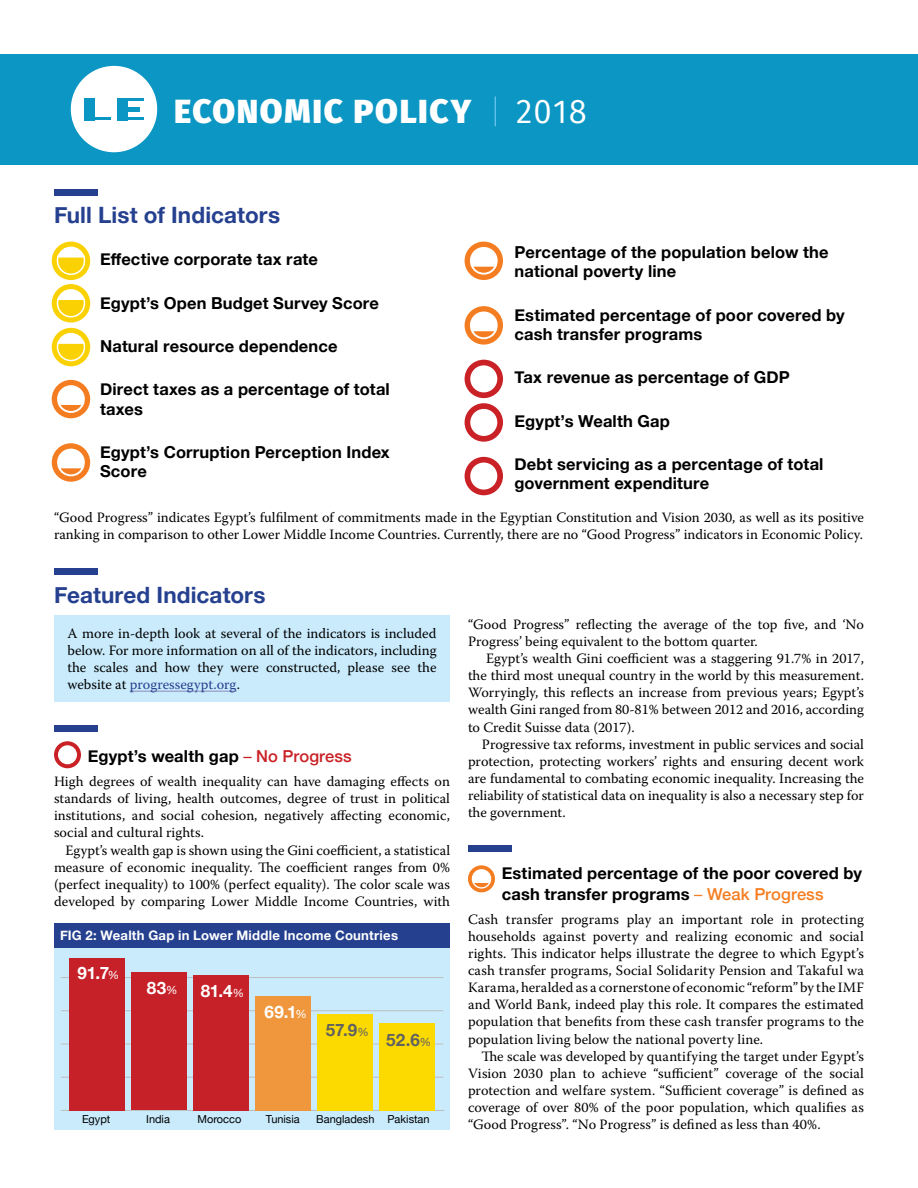
<style>
.page{position:relative;width:918px;height:1188px;background:#fff}
.page>*{position:absolute;margin:0;border:0;box-sizing:border-box;transform-origin:0 0}
.t1{font:800 33px "Fira Sans";letter-spacing:.05em;color:#fff}
.t2{font:700 22.5px "Helvetica Neue";letter-spacing:.005em;color:#25408f}
.t3{font:700 17.1px "Helvetica Neue";color:#fff}
.t4{font:700 17.1px "Helvetica Neue";color:#606161}
.t5{font:700 16.5px/19.5px "Helvetica Neue";letter-spacing:.01em;color:#000}
.t6{font:14.25px/17.1px "Warnock Pro";color:#000;text-align:justify}
.t7{font:700 13.2px "Helvetica Neue";letter-spacing:.02em;color:#fff}
.t8{font:10.95px "Helvetica Neue";color:#000}
.s1{font-weight:300;color:#70caf3}
.s2{font-weight:400}
.s3{color:#25408f}
.s4{font-weight:400;color:#c92126}
.s5{font-weight:500;color:#c92126}
.s6{font-weight:400;font-size:11.4px}
.s7{font-weight:400;color:#f57d21}
.s8{font-weight:500;color:#f57d21}
</style>
<div class="page">
<div style="left:54px;top:936px;width:396px;height:194px;background:#c9ebfc"></div>
<div style="left:54px;top:615px;width:396px;height:87px;background:#c9ebfc"></div>
<div style="left:0;top:54px;width:918px;height:110px;background:#0b96c3"></div>
<div style="left:71px;top:66px;width:86px;height:86px;background:#fff;border-radius:50%"></div>
<div style="left:52px;top:242px;width:38px;height:38px;background:#fad103;border-radius:50%"></div>
<svg style="left:56px;top:246px;width:30px;height:30px"></svg>
<div style="left:52px;top:284px;width:38px;height:39px;background:#fad103;border-radius:50%"></div>
<svg style="left:56px;top:288px;width:30px;height:30px"></svg>
<div style="left:52px;top:328px;width:38px;height:38px;background:#fad103;border-radius:50%"></div>
<svg style="left:56px;top:332px;width:30px;height:30px"></svg>
<div style="left:52px;top:380px;width:38px;height:38px;background:#f57d21;border-radius:50%"></div>
<svg style="left:56px;top:384px;width:30px;height:30px"></svg>
<div style="left:52px;top:443px;width:38px;height:39px;background:#f57d21;border-radius:50%"></div>
<svg style="left:56px;top:448px;width:30px;height:29px"></svg>
<div style="left:465px;top:242px;width:38px;height:38px;background:#f57d21;border-radius:50%"></div>
<svg style="left:469px;top:246px;width:30px;height:30px"></svg>
<div style="left:465px;top:306px;width:38px;height:39px;background:#f57d21;border-radius:50%"></div>
<svg style="left:469px;top:311px;width:30px;height:29px"></svg>
<div style="left:465px;top:360px;width:38px;height:38px;background:#c92126;border-radius:50%"></div>
<div style="left:471px;top:366px;width:25px;height:25px;background:#fff;border-radius:50%"></div>
<div style="left:470px;top:365px;width:27px;height:27px;border:2px solid #fff;border-radius:50%"></div>
<svg style="left:465px;top:403px;width:38px;height:39px"></svg>
<div style="left:471px;top:410px;width:25px;height:25px;background:#fff;border-radius:50%"></div>
<div style="left:470px;top:409px;width:27px;height:27px;border:2px solid #fff;border-radius:50%"></div>
<div style="left:465px;top:457px;width:38px;height:38px;background:#c92126;border-radius:50%"></div>
<div style="left:471px;top:464px;width:25px;height:25px;background:#fff;border-radius:50%"></div>
<div style="left:470px;top:463px;width:27px;height:27px;border:2px solid #fff;border-radius:50%"></div>
<div style="left:468px;top:845px;width:43px;height:6px;background:#25408f"></div>
<hr style="left:61px;top:1110px;width:383px;height:1px;background:#bcbec0">
<hr style="left:61px;top:1077px;width:382px;height:1px;background:#bcbec0">
<hr style="left:61px;top:1044px;width:382px;height:1px;background:#bcbec0">
<hr style="left:61px;top:1010px;width:382px;height:1px;background:#bcbec0">
<hr style="left:61px;top:977px;width:382px;height:1px;background:#bcbec0">
<div style="left:379px;top:1023px;width:56px;height:87px;background:#fcda00"></div>
<div style="left:317px;top:1014px;width:56px;height:96px;background:#fcda00"></div>
<div style="left:255px;top:996px;width:56px;height:114px;background:#f0973e"></div>
<div style="left:193px;top:975px;width:56px;height:135px;background:#c62128"></div>
<div style="left:131px;top:973px;width:56px;height:137px;background:#c62128"></div>
<div style="left:69px;top:958px;width:56px;height:152px;background:#c62128"></div>
<hr style="left:130px;top:691px;width:107px;height:1px;background:#8889ba">
<div style="left:54px;top:725px;width:43px;height:7px;background:#25408f"></div>
<svg style="left:54px;top:741px;width:27px;height:27px"></svg>
<div style="left:59px;top:746px;width:17px;height:18px;background:#fff;border-radius:50%"></div>
<div style="left:58px;top:745px;width:19px;height:19px;border:1px solid #fff;border-radius:50%"></div>
<div style="left:468px;top:865px;width:27px;height:27px;background:#f57d21;border-radius:50%"></div>
<svg style="left:471px;top:868px;width:21px;height:21px"></svg>
<div style="left:54px;top:568px;width:43px;height:7px;background:#25408f"></div>
<div style="left:54px;top:189px;width:43px;height:7px;background:#25408f"></div>
<div style="left:54px;top:924px;width:396px;height:24px;background:#25408f"></div>
<div style="left:118px;top:98px;width:10px;height:22px;background:#0b96c3"></div>
<div style="left:84px;top:98px;width:10px;height:22px;background:#0b96c3"></div>
<hr style="left:85px;top:117px;width:26px;height:3px;background:#0b96c3">
<hr style="left:118px;top:117px;width:26px;height:3px;background:#0b96c3">
<hr style="left:118px;top:98px;width:26px;height:3px;background:#0b96c3">
<hr style="left:118px;top:107px;width:21px;height:4px;background:#0b96c3">
<h1 class="t1" style="left:174px;top:81px;width:414px">ECONOMIC POLICY <span class="s1">|</span> <span class="s2">2018</span></h1>
<h2 class="t2" style="left:54px;top:198px;width:228px">Full List of Indicators</h2>
<p class="t5" style="left:100px;top:250px;width:220px">Effective corporate tax rate</p>
<p class="t5" style="left:100px;top:293px;width:281px">Egypt’s Open Budget Survey Score</p>
<p class="t5" style="left:100px;top:337px;width:239px">Natural resource dependence</p>
<p class="t5" style="left:100px;top:380px;width:291px">Direct taxes as a percentage of total taxes</p>
<p class="t5" style="left:100px;top:443px;width:291px">Egypt’s Corruption Perception Index<br>Score</p>
<p class="t5" style="left:514px;top:243px;width:316px">Percentage of the population below the national poverty line</p>
<p class="t5" style="left:514px;top:305px;width:332px">Estimated percentage of poor covered by cash transfer programs</p>
<p class="t5" style="left:514px;top:368px;width:277px">Tax revenue as percentage of GDP</p>
<p class="t5" style="left:514px;top:411px;width:157px">Egypt’s Wealth Gap</p>
<p class="t5" style="left:514px;top:455px;width:311px">Debt servicing as a percentage of total government expenditure</p>
<p class="t6" style="left:54px;top:509px;width:812px">“Good Progress” indicates Egypt’s fulfilment of commitments made in the Egyptian Constitution and Vision 2030, as well as its positive ranking in comparison to other Lower Middle Income Countries. Currently, there are no “Good Progress” indicators in Economic Policy.</p>
<h2 class="t2" style="left:54px;top:577px;width:213px">Featured Indicators</h2>
<p class="t6" style="left:68px;top:625px;width:371px">A more in-depth look at several of the indicators is included below. For more information on all of the indicators, including the scales and how they were constructed, please see the website at <span class="s3">progressegypt.org</span>.</p>
<p class="t5" style="left:88px;top:747px;width:266px">Egypt’s wealth gap <span class="s4">–</span> <span class="s5">No Progress</span></p>
<p class="t6" style="left:54px;top:773px;width:398px">High degrees of wealth inequality can have damaging effects on standards of living, health outcomes, degree of trust in political institutions, and social cohesion, negatively affecting economic, social and cultural rights.</p>
<p class="t6" style="left:54px;top:841px;width:398px;text-indent:12px">Egypt’s wealth gap is shown using the Gini coefficient, a statistical measure of economic inequality. The coefficient ranges from 0% (perfect inequality) to 100% (perfect equality). The color scale was developed by comparing Lower Middle Income Countries, with</p>
<p class="t7" style="left:60px;top:925px;width:340px">FIG 2: Wealth Gap in Lower Middle Income Countries</p>
<p class="t3" style="left:78px;top:960px;width:43px">91.7<span class="s6">%</span></p>
<p class="t3" style="left:147px;top:975px;width:32px">83<span class="s6">%</span></p>
<p class="t3" style="left:201px;top:978px;width:45px">81.4<span class="s6">%</span></p>
<p class="t3" style="left:265px;top:999px;width:44px">69.1<span class="s6">%</span></p>
<p class="t4" style="left:326px;top:1016px;width:45px">57.9<span class="s6">%</span></p>
<p class="t4" style="left:386px;top:1027px;width:46px">52.6<span class="s6">%</span></p>
<p class="t8" style="left:82px;top:1111px;width:30px">Egypt</p>
<p class="t8" style="left:146px;top:1111px;width:25px">India</p>
<p class="t8" style="left:197px;top:1111px;width:45px">Morocco</p>
<p class="t8" style="left:266px;top:1111px;width:35px">Tunisia</p>
<p class="t8" style="left:316px;top:1111px;width:115px">Bangladesh Pakistan</p>
<p class="t6" style="left:468px;top:616px;width:398px">“Good Progress” reflecting the average of the top five, and ‘No<br>Progress’ being equivalent to the bottom quarter.</p>
<p class="t6" style="left:468px;top:650px;width:398px;text-indent:18px">Egypt’s wealth Gini coefficient was a staggering 91.7% in 2017, the third most unequal country in the world by this measurement.<br>Worryingly, this reflects an increase from previous years; Egypt’s wealth Gini ranged from 80-81% between 2012 and 2016, according to Credit Suisse data (2017).</p>
<p class="t6" style="left:468px;top:735px;width:398px;text-indent:14px">Progressive tax reforms, investment in public services and social protection, protecting workers’ rights and ensuring decent work are fundamental to combating economic inequality. Increasing the reliability of statistical data on inequality is also a necessary step for the government.</p>
<p class="t5" style="left:502px;top:863px;width:362px;line-height:21px">Estimated percentage of the poor covered by cash transfer programs <span class="s7">–</span> <span class="s8">Weak Progress</span></p>
<p class="t6" style="left:468px;top:910px;width:398px">Cash transfer programs play an important role in protecting households against poverty and realizing economic and social rights. This indicator helps illustrate the degree to which Egypt’s cash transfer programs, Social Solidarity Pension and Takaful wa Karama, heralded as a cornerstone of economic “reform” by the IMF and World Bank, indeed play this role. It compares the estimated population that benefits from these cash transfer programs to the population living below the national poverty line.</p>
<p class="t6" style="left:468px;top:1047px;width:398px;text-indent:13px">The scale was developed by quantifying the target under Egypt’s Vision 2030 plan to achieve “sufficient” coverage of the social protection and welfare system. “Sufficient coverage” is defined as coverage of over 80% of the poor population, which qualifies as “Good Progress”. “No Progress” is defined as less than 40%.</p>
</div>
